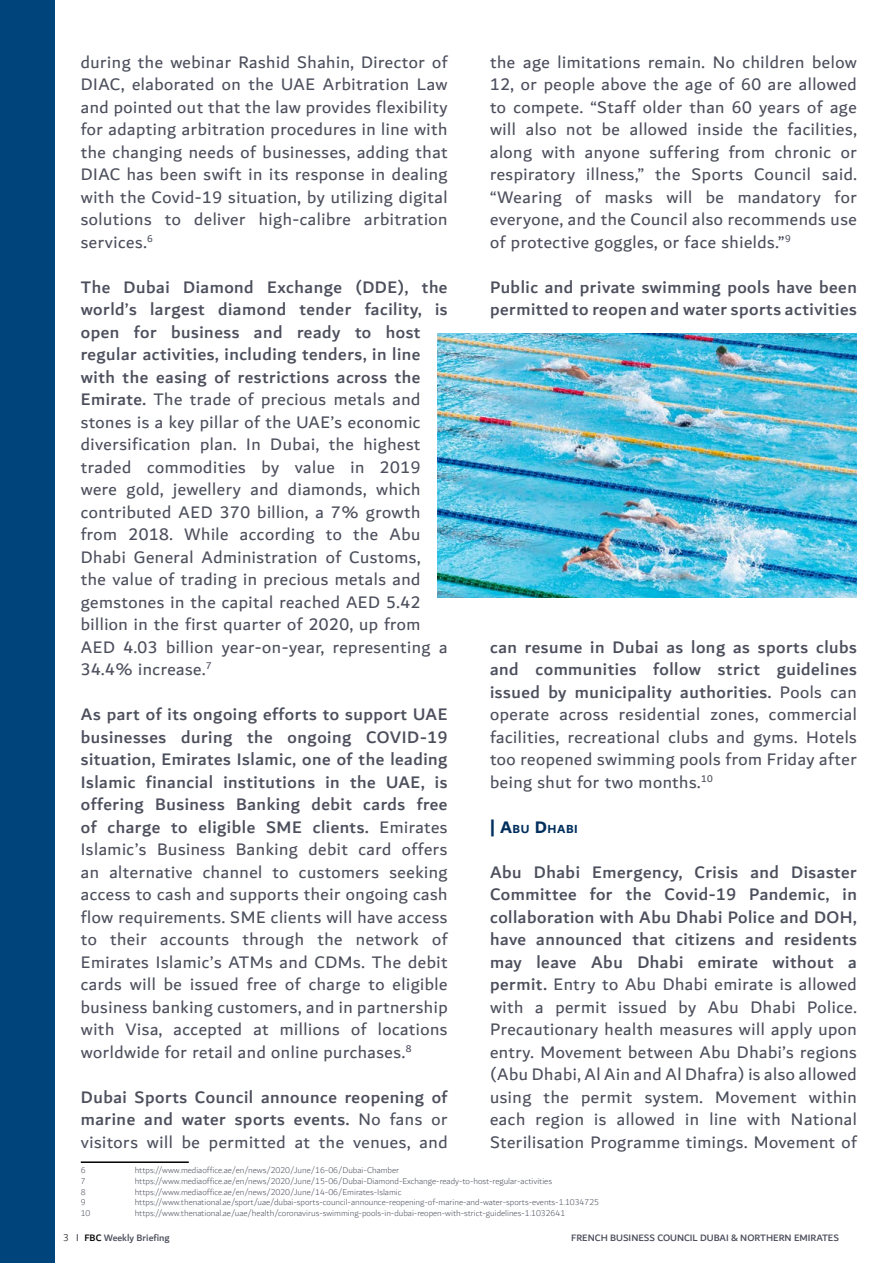
<style>
.page{position:relative;width:893px;height:1263px;background:#fff}
.page>*{position:absolute;margin:0;border:0;box-sizing:border-box;transform-origin:0 0}
.t1{font:18px/22.5px "Dubai";letter-spacing:.03em;color:#4c4f5c;text-align:justify}
.t2{font:500 18px/22.5px "Dubai";letter-spacing:.03em;color:#4c4f5c;text-align:justify}
.t3{font:700 12.6px "Dubai";color:#002e5d}
.t4{font:300 10.5px "Dubai";color:#000}
.t5{font:500 10.05px "Dubai";color:#4c4f5c}
.t6{font:300 9px "Dubai";color:#4c4f5c}
.s1{font-weight:500}
.s2{font-weight:400}
.s3{font-size:18px}
.s4{color:#000}
</style>
<div class="page">
<hr style="left:81px;top:1161px;width:108px;height:2px;background:#000">
<div style="left:0;top:0;width:54px;height:1263px;background:#00447c"></div>
<img style="left:437px;top:334px;width:420px;height:263px">
<p class="t1" style="left:81px;top:50px;width:368px">during the webinar Rashid Shahin, Director of DIAC, elaborated on the UAE Arbitration Law and pointed out that the law provides flexibility for adapting arbitration procedures in line with the changing needs of businesses, adding that DIAC has been swift in its response in dealing with the Covid-19 situation, by utilizing digital solutions to deliver high-calibre arbitration services.<sup>6</sup></p>
<p class="t1" style="left:81px;top:275px;width:368px;text-align:left"><span class="s1">The Dubai Diamond Exchange (DDE), the world’s largest diamond tender facility, is open for business and ready to host regular activities, including tenders, in line with the easing of restrictions across the Emirate.</span> The trade of precious metals and stones is a key pillar of the UAE’s economic diversification plan. In Dubai, the highest traded commodities by value in 2019 were gold, jewellery and diamonds, which contributed AED 370 billion, a 7% growth from 2018. While according to the Abu Dhabi General Administration of Customs, the value of trading in precious metals and gemstones in the capital reached AED 5.42 billion in the first quarter of 2020, up from AED 4.03 billion year-on-year, representing a 34.4% increase.<sup>7</sup></p>
<p class="t1" style="left:81px;top:703px;width:368px"><span class="s1">As part of its ongoing efforts to support UAE businesses during the ongoing COVID-19 situation, Emirates Islamic, one of the leading Islamic financial institutions in the UAE, is offering Business Banking debit cards free of charge to eligible SME clients.</span> Emirates Islamic’s Business Banking debit card offers an alternative channel to customers seeking access to cash and supports their ongoing cash flow requirements. SME clients will have access to their accounts through the network of Emirates Islamic’s ATMs and CDMs. The debit cards will be issued free of charge to eligible business banking customers, and in partnership with Visa, accepted at millions of locations worldwide for retail and online purchases.<sup>8</sup></p>
<p class="t2" style="left:81px;top:1085px;width:368px">Dubai Sports Council announce reopening of marine and water sports events. <span class="s2">No fans or visitors will be permitted at the venues, and</span></p>
<p class="t6" style="left:81px;top:1163px;width:6px">6</p>
<p class="t6" style="left:135px;top:1163px;width:266px">https://www.mediaoffice.ae/en/news/2020/June/16-06/Dubai-Chamber</p>
<p class="t6" style="left:81px;top:1174px;width:6px">7</p>
<p class="t6" style="left:135px;top:1174px;width:419px">https://www.mediaoffice.ae/en/news/2020/June/15-06/Dubai-Diamond-Exchange-ready-to-host-regular-activities</p>
<p class="t6" style="left:81px;top:1185px;width:6px">8</p>
<p class="t6" style="left:135px;top:1185px;width:268px">https://www.mediaoffice.ae/en/news/2020/June/14-06/Emirates-Islamic</p>
<p class="t6" style="left:81px;top:1195px;width:6px">9</p>
<p class="t6" style="left:135px;top:1195px;width:466px">https://www.thenational.ae/sport/uae/dubai-sports-council-announce-reopening-of-marine-and-water-sports-events-1.1034725</p>
<p class="t6" style="left:81px;top:1206px;width:11px">10</p>
<p class="t6" style="left:135px;top:1206px;width:432px">https://www.thenational.ae/uae/health/coronavirus-swimming-pools-in-dubai-reopen-with-strict-guidelines-1.1032641</p>
<p class="t1" style="left:490px;top:50px;width:368px">the age limitations remain. No children below 12, or people above the age of 60 are allowed to compete. “Staff older than 60 years of age will also not be allowed inside the facilities, along with anyone suffering from chronic or respiratory illness,” the Sports Council said. “Wearing of masks will be mandatory for everyone, and the Council also recommends use of protective goggles, or face shields.”<sup>9</sup></p>
<p class="t2" style="left:490px;top:275px;width:368px">Public and private swimming pools have been permitted to reopen and water sports activities</p>
<p class="t1" style="left:490px;top:635px;width:368px"><span class="s1">can resume in Dubai as long as sports clubs and communities follow strict guidelines issued by municipality authorities.</span> Pools can operate across residential zones, commercial facilities, recreational clubs and gyms. Hotels too reopened swimming pools from Friday after being shut for two months.<sup>10</sup></p>
<p class="t3" style="left:490px;top:821px;width:87px"><span class="s3">| A</span>bu <span class="s3">D</span>habi</p>
<p class="t1" style="left:490px;top:860px;width:368px"><span class="s1">Abu Dhabi Emergency, Crisis and Disaster Committee for the Covid-19 Pandemic, in collaboration with Abu Dhabi Police and DOH, have announced that citizens and residents may leave Abu Dhabi emirate without a permit.</span> Entry to Abu Dhabi emirate is allowed with a permit issued by Abu Dhabi Police.<br>Precautionary health measures will apply upon entry. Movement between Abu Dhabi’s regions (Abu Dhabi, Al Ain and Al Dhafra) is also allowed using the permit system. Movement within each region is allowed in line with National Sterilisation Programme timings. Movement of</p>
<p class="t4" style="left:63px;top:1229px;width:7px">3</p>
<p class="t5" style="left:84px;top:1231px;width:87px"><span class="s4">FBC</span> Weekly Briefing</p>
<p class="t5" style="left:571px;top:1231px;width:269px">FRENCH BUSINESS COUNCIL DUBAI &amp; NORTHERN EMIRATES</p>
</div>
